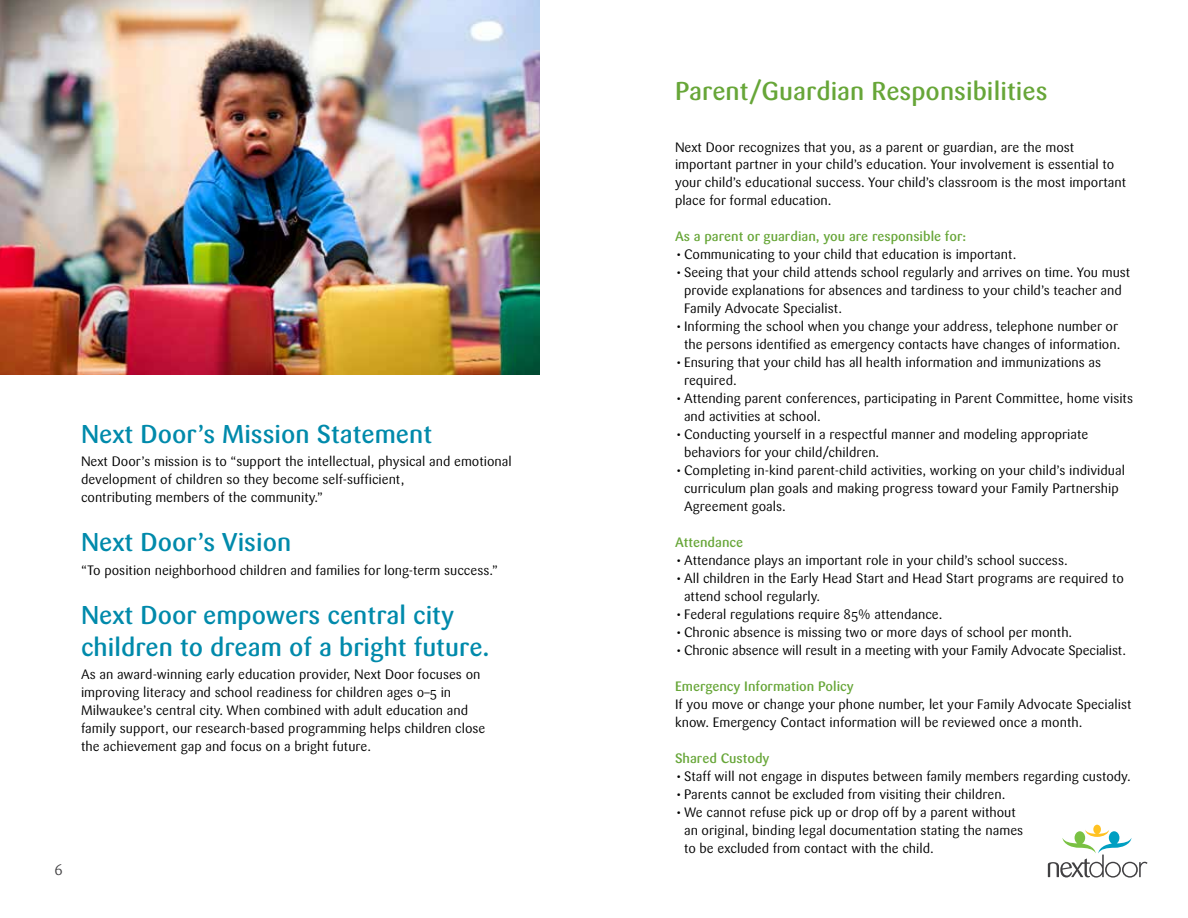
<style>
.page{position:relative;width:1188px;height:918px;background:#fff}
.page>*{position:absolute;margin:0;border:0;box-sizing:border-box;transform-origin:0 0}
.t1{font:500 25.5px/31.5px "Sari OT";color:#008aab}
.t2{font:500 25.5px "Sari OT";color:#67a638}
.t3{font:15px "Sari OT";color:#414042}
.t4{font:13.5px/18px "Sari OT";color:#000}
.t5{font:500 13.5px "Sari OT";color:#67a638}
</style>
<div class="page">
<svg style="left:1048px;top:825px;width:100px;height:53px"></svg>
<img style="left:0;top:0;width:540px;height:375px">
<h1 class="t1" style="left:81px;top:418px;width:353px">Next Door’s Mission Statement</h1>
<p class="t4" style="left:81px;top:452px;width:432px">Next Door’s mission is to “support the intellectual, physical and emotional development of children so they become self-sufficient,<br>contributing members of the community.”</p>
<h1 class="t1" style="left:81px;top:527px;width:212px">Next Door’s Vision</h1>
<p class="t4" style="left:81px;top:561px;width:418px">“To position neighborhood children and families for long-term success.”</p>
<h1 class="t1" style="left:81px;top:600px;width:410px">Next Door empowers central city children to dream of a bright future.</h1>
<p class="t4" style="left:81px;top:666px;width:406px">As an award-winning early education provider, Next Door focuses on improving literacy and school readiness for children ages 0–5 in Milwaukee’s central city. When combined with adult education and family support, our research-based programming helps children close the achievement gap and focus on a bright future.</p>
<p class="t3" style="left:55px;top:860px;width:10px">6</p>
<h1 class="t2" style="left:675px;top:75px;width:374px">Parent/Guardian Responsibilities</h1>
<p class="t4" style="left:675px;top:138px;width:453px">Next Door recognizes that you, as a parent or guardian, are the most important partner in your child’s education. Your involvement is essential to your child’s educational success. Your child’s classroom is the most important place for formal education.</p>
<p class="t5" style="left:675px;top:228px;width:293px">As a parent or guardian, you are responsible for:</p>
<p class="t4" style="left:675px;top:246px;width:341px">•Communicating to your child that education is important.</p>
<p class="t4" style="left:684px;top:264px;width:448px;text-indent:-9px">•Seeing that your child attends school regularly and arrives on time. You must provide explanations for absences and tardiness to your child’s teacher and<br>Family Advocate Specialist.</p>
<p class="t4" style="left:675px;top:318px;width:445px;text-align:right">•Informing the school when you change your address, telephone number or the persons identified as emergency contacts have changes of information.</p>
<p class="t4" style="left:684px;top:354px;width:419px;text-indent:-9px">•Ensuring that your child has all health information and immunizations as required.</p>
<p class="t4" style="left:684px;top:390px;width:451px;text-indent:-9px">•Attending parent conferences, participating in Parent Committee, home visits and activities at school.</p>
<p class="t4" style="left:684px;top:426px;width:406px;text-indent:-9px">•Conducting yourself in a respectful manner and modeling appropriate behaviors for your child/children.</p>
<p class="t4" style="left:684px;top:462px;width:442px;text-indent:-9px">•Completing in-kind parent-child activities, working on your child’s individual curriculum plan goals and making progress toward your Family Partnership<br>Agreement goals.</p>
<p class="t5" style="left:675px;top:534px;width:70px">Attendance</p>
<p class="t4" style="left:675px;top:552px;width:392px">•Attendance plays an important role in your child’s school success.</p>
<p class="t4" style="left:684px;top:570px;width:441px;text-indent:-9px">•All children in the Early Head Start and Head Start programs are required to attend school regularly.</p>
<p class="t4" style="left:675px;top:606px;width:267px">•Federal regulations require 85% attendance.</p>
<p class="t4" style="left:675px;top:624px;width:397px">•Chronic absence is missing two or more days of school per month.</p>
<p class="t4" style="left:675px;top:642px;width:451px">•Chronic absence will result in a meeting with your Family Advocate Specialist.</p>
<p class="t5" style="left:675px;top:678px;width:180px">Emergency Information Policy</p>
<p class="t4" style="left:675px;top:696px;width:458px">If you move or change your phone number, let your Family Advocate Specialist know. Emergency Contact information will be reviewed once a month.</p>
<p class="t5" style="left:675px;top:750px;width:96px">Shared Custody</p>
<p class="t4" style="left:675px;top:768px;width:455px">•Staff will not engage in disputes between family members regarding custody.</p>
<p class="t4" style="left:675px;top:786px;width:330px">•Parents cannot be excluded from visiting their children.</p>
<p class="t4" style="left:684px;top:804px;width:341px;text-indent:-9px">•We cannot refuse pick up or drop off by a parent without an original, binding legal documentation stating the names to be excluded from contact with the child.</p>
</div>
